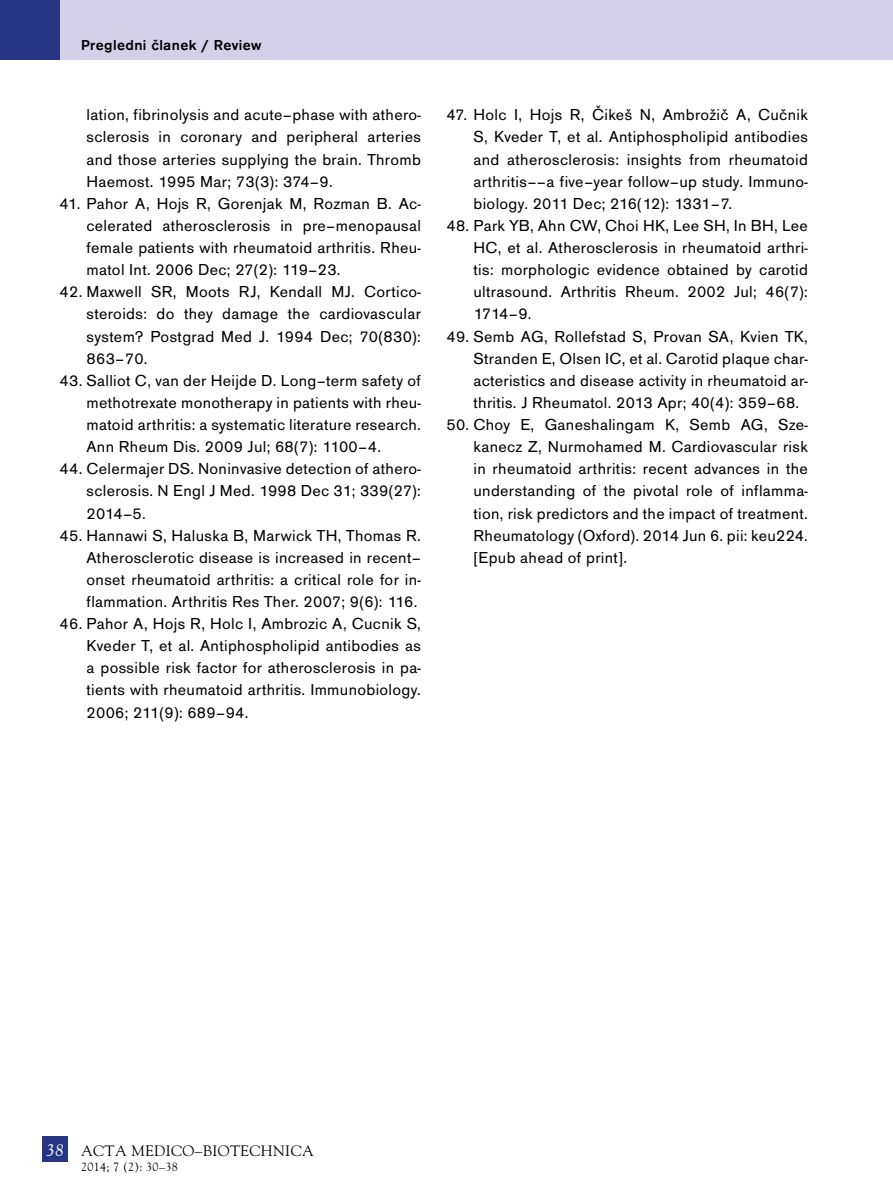
<style>
.page{position:relative;width:893px;height:1191px;background:#fff}
.page>*{position:absolute;margin:0;border:0;box-sizing:border-box;transform-origin:0 0}
.t1{font:16.5px/22px "Accius TCE";letter-spacing:.02em;color:#000;text-align:justify}
.t2{font:15px "MM Goudy";letter-spacing:.025em;color:#000}
.t3{font:500 15px "Accius TCE";letter-spacing:.025em;color:#000}
.t4{font:12px "MM Goudy";letter-spacing:.025em;color:#000}
.s1{font-family:"Goudy Old Sty TCE";font-style:italic;font-size:18px;color:#fff}
</style>
<div class="page">
<div style="left:0;top:0;width:893px;height:60px;background:#d3d0e7"></div>
<div style="left:0;top:0;width:60px;height:60px;background:#283583"></div>
<div style="left:42px;top:1135px;width:26px;height:26px;background:#283583"></div>
<p class="t3" style="left:81px;top:36px;width:182px">Pregledni članek / Review</p>
<p class="t1" style="left:87px;top:104px;width:336px">lation, fibrinolysis and acute–phase with athero&shy;sclerosis in coronary and peripheral arteries and those arteries supplying the brain. Thromb Haemost. 1995 Mar; 73(3): 374–9.</p>
<p class="t1" style="left:87px;top:193px;width:336px;text-indent:-27px">41. Pahor A, Hojs R, Gorenjak M, Rozman B. Ac&shy;celerated atherosclerosis in pre–menopausal female patients with rheumatoid arthritis. Rheu&shy;matol Int. 2006 Dec; 27(2): 119–23.</p>
<p class="t1" style="left:87px;top:281px;width:336px;text-indent:-27px">42. Maxwell SR, Moots RJ, Kendall MJ. Cortico&shy;steroids: do they damage the cardiovascular system? Postgrad Med J. 1994 Dec; 70(830):<br>863–70.</p>
<p class="t1" style="left:87px;top:369px;width:336px;text-indent:-27px">43. Salliot C, van der Heijde D. Long–term safety of methotrexate monotherapy in patients with rheu&shy;matoid arthritis: a systematic literature research.<br>Ann Rheum Dis. 2009 Jul; 68(7): 1100–4.</p>
<p class="t1" style="left:87px;top:458px;width:336px;text-indent:-27px">44. Celermajer DS. Noninvasive detection of athero&shy;sclerosis. N Engl J Med. 1998 Dec 31; 339(27):<br>2014–5.</p>
<p class="t1" style="left:87px;top:524px;width:336px;text-indent:-27px">45. Hannawi S, Haluska B, Marwick TH, Thomas R.<br>Atherosclerotic disease is increased in recent– onset rheumatoid arthritis: a critical role for in&shy;flammation. Arthritis Res Ther. 2007; 9(6): 116.</p>
<p class="t1" style="left:87px;top:613px;width:336px;text-indent:-27px">46. Pahor A, Hojs R, Holc I, Ambrozic A, Cucnik S, Kveder T, et al. Antiphospholipid antibodies as a possible risk factor for atherosclerosis in pa&shy;tients with rheumatoid arthritis. Immunobiology.<br>2006; 211(9): 689–94.</p>
<p class="t1" style="left:473px;top:104px;width:336px;text-indent:-27px">47. Holc I, Hojs R, Čikeš N, Ambrožič A, Cučnik S, Kveder T, et al. Antiphospholipid antibodies and atherosclerosis: insights from rheumatoid arthritis––a five–year follow–up study. Immuno&shy;biology. 2011 Dec; 216(12): 1331–7.</p>
<p class="t1" style="left:473px;top:215px;width:336px;text-indent:-27px">48. Park YB, Ahn CW, Choi HK, Lee SH, In BH, Lee HC, et al. Atherosclerosis in rheumatoid arthri&shy;tis: morphologic evidence obtained by carotid ultrasound. Arthritis Rheum. 2002 Jul; 46(7):<br>1714–9.</p>
<p class="t1" style="left:473px;top:325px;width:336px;text-indent:-27px">49. Semb AG, Rollefstad S, Provan SA, Kvien TK, Stranden E, Olsen IC, et al. Carotid plaque char&shy;acteristics and disease activity in rheumatoid ar&shy;thritis. J Rheumatol. 2013 Apr; 40(4): 359–68.</p>
<p class="t1" style="left:473px;top:414px;width:336px;text-indent:-27px">50. Choy E, Ganeshalingam K, Semb AG, Sze&shy;kanecz Z, Nurmohamed M. Cardiovascular risk in rheumatoid arthritis: recent advances in the understanding of the pivotal role of inflamma&shy;tion, risk predictors and the impact of treatment.<br>Rheumatology (Oxford). 2014 Jun 6. pii: keu224. [Epub ahead of print].</p>
<p class="t2" style="left:46px;top:1141px;width:269px"><span class="s1">38</span> ACTA MEDICO–BIOTECHNICA</p>
<p class="t4" style="left:81px;top:1159px;width:98px">2014; 7 (2): 30–38</p>
</div>
